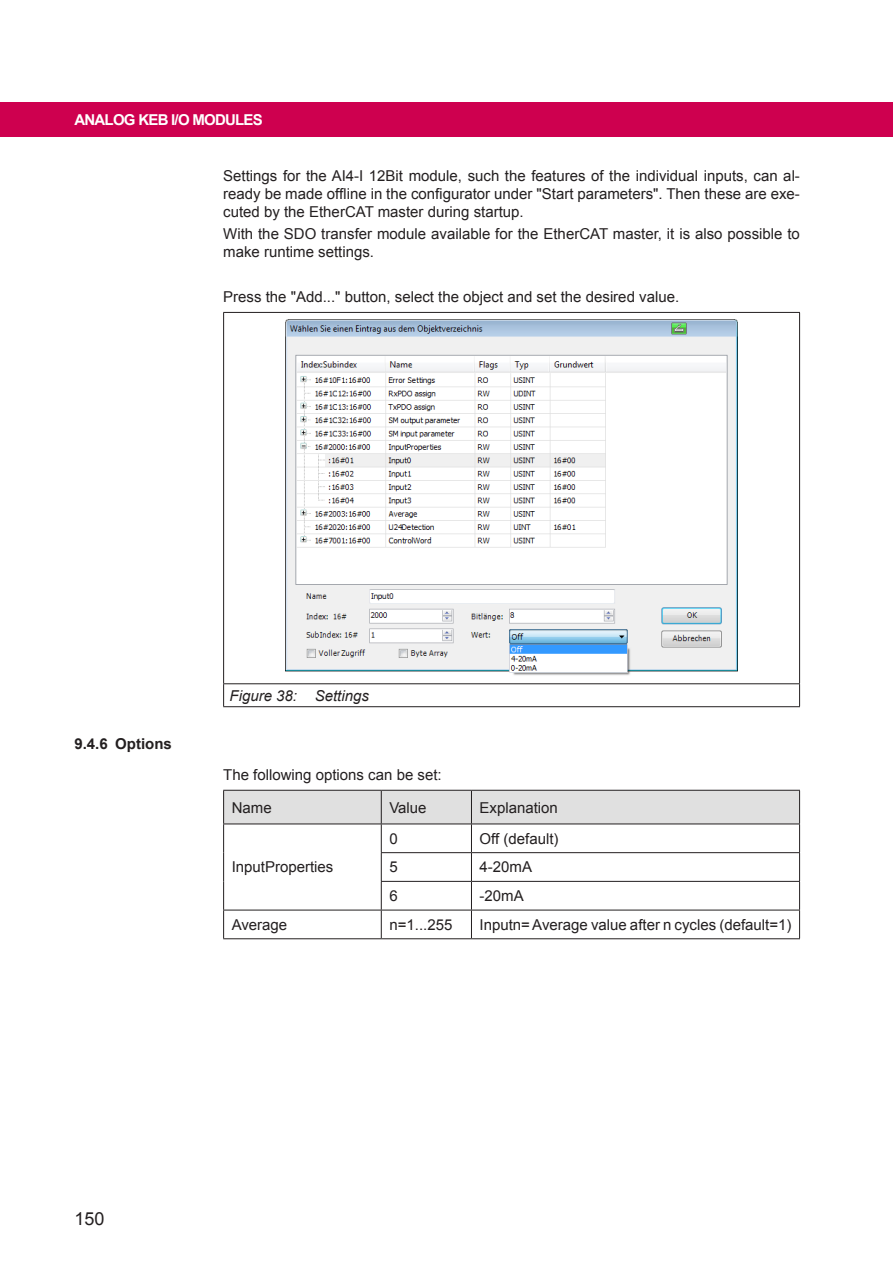
<style>
.page{position:relative;width:893px;height:1263px;background:#fff}
.page>*{position:absolute;margin:0;border:0;box-sizing:border-box;transform-origin:0 0}
.t1{font:18px "Arial";color:#231f20}
.txt_10p_normal{font:15px/18px "Arial";color:#231f20;text-align:justify}
.txt_10p_normal_no_ta{font:15px "Arial";color:#231f20}
.t2{font:700 15px "Arial";letter-spacing:-.05em;color:#fff}
.t3{font:italic 15px "Arial";color:#231f20}
.t4{font:700 15px "Arial";color:#231f20}
</style>
<div class="page">
<div style="left:0;top:102px;width:893px;height:34px;background:#ce004f"></div>
<hr style="left:223px;top:312px;width:577px;height:1px;background:#231f20">
<hr style="left:223px;top:313px;width:1px;height:370px;background:#231f20">
<hr style="left:799px;top:313px;width:1px;height:370px;background:#231f20">
<hr style="left:223px;top:683px;width:577px;height:1px;background:#231f20">
<svg style="left:223px;top:684px;width:1px;height:22px"></svg>
<svg style="left:799px;top:684px;width:1px;height:22px"></svg>
<hr style="left:223px;top:706px;width:577px;height:1px;background:#231f20">
<img style="left:286px;top:320px;width:451px;height:355px">
<hr style="left:223px;top:938px;width:158px;height:1px;background:#231f20">
<hr style="left:381px;top:938px;width:90px;height:1px;background:#231f20">
<hr style="left:471px;top:938px;width:329px;height:1px;background:#231f20">
<svg style="left:223px;top:790px;width:577px;height:148px"></svg>
<p class="t2" style="left:74px;top:110px;width:41px">ANALOG</p>
<p class="t2" style="left:138px;top:110px;width:77px">KEB I/O MODULES</p>
<p class="txt_10p_normal" style="left:223px;top:167px;width:578px">Settings for the AI4-I 12Bit module, such the features of the individual inputs, can al&shy;ready be made offline in the configurator under "Start parameters". Then these are exe&shy;cuted by the EtherCAT master during startup.</p>
<p class="txt_10p_normal" style="left:223px;top:225px;width:578px">With the SDO transfer module available for the EtherCAT master, it is also possible to make runtime settings.</p>
<p class="txt_10p_normal" style="left:223px;top:288px;width:457px">Press the "Add..." button, select the object and set the desired value.</p>
<p class="t4" style="left:74px;top:733px;width:99px">9.4.6 OPTIONS</p>
<p class="t3" style="left:230px;top:686px;width:141px">Figure 38: Settings</p>
<p class="txt_10p_normal" style="left:223px;top:765px;width:220px">The following options can be set:</p>
<p class="txt_10p_normal_no_ta" style="left:232px;top:797px;width:42px">Name</p>
<p class="txt_10p_normal_no_ta" style="left:389px;top:797px;width:39px">Value</p>
<p class="txt_10p_normal_no_ta" style="left:480px;top:797px;width:80px">Explanation</p>
<p class="txt_10p_normal_no_ta" style="left:232px;top:857px;width:103px">InputProperties</p>
<p class="txt_10p_normal_no_ta" style="left:389px;top:829px;width:10px">0</p>
<p class="txt_10p_normal_no_ta" style="left:480px;top:829px;width:80px">Off (default)</p>
<p class="txt_10p_normal_no_ta" style="left:389px;top:857px;width:10px">5</p>
<p class="txt_10p_normal_no_ta" style="left:480px;top:857px;width:54px">4-20mA</p>
<p class="txt_10p_normal_no_ta" style="left:389px;top:886px;width:10px">6</p>
<p class="txt_10p_normal_no_ta" style="left:480px;top:886px;width:46px">-20mA</p>
<p class="txt_10p_normal_no_ta" style="left:232px;top:915px;width:57px">Average</p>
<p class="txt_10p_normal_no_ta" style="left:389px;top:915px;width:64px">n=1...255</p>
<p class="txt_10p_normal_no_ta" style="left:480px;top:915px;width:313px">Inputn= Average value after n cycles (default=1)</p>
<p class="t1" style="left:74px;top:1207px;width:32px">150</p>
</div>
